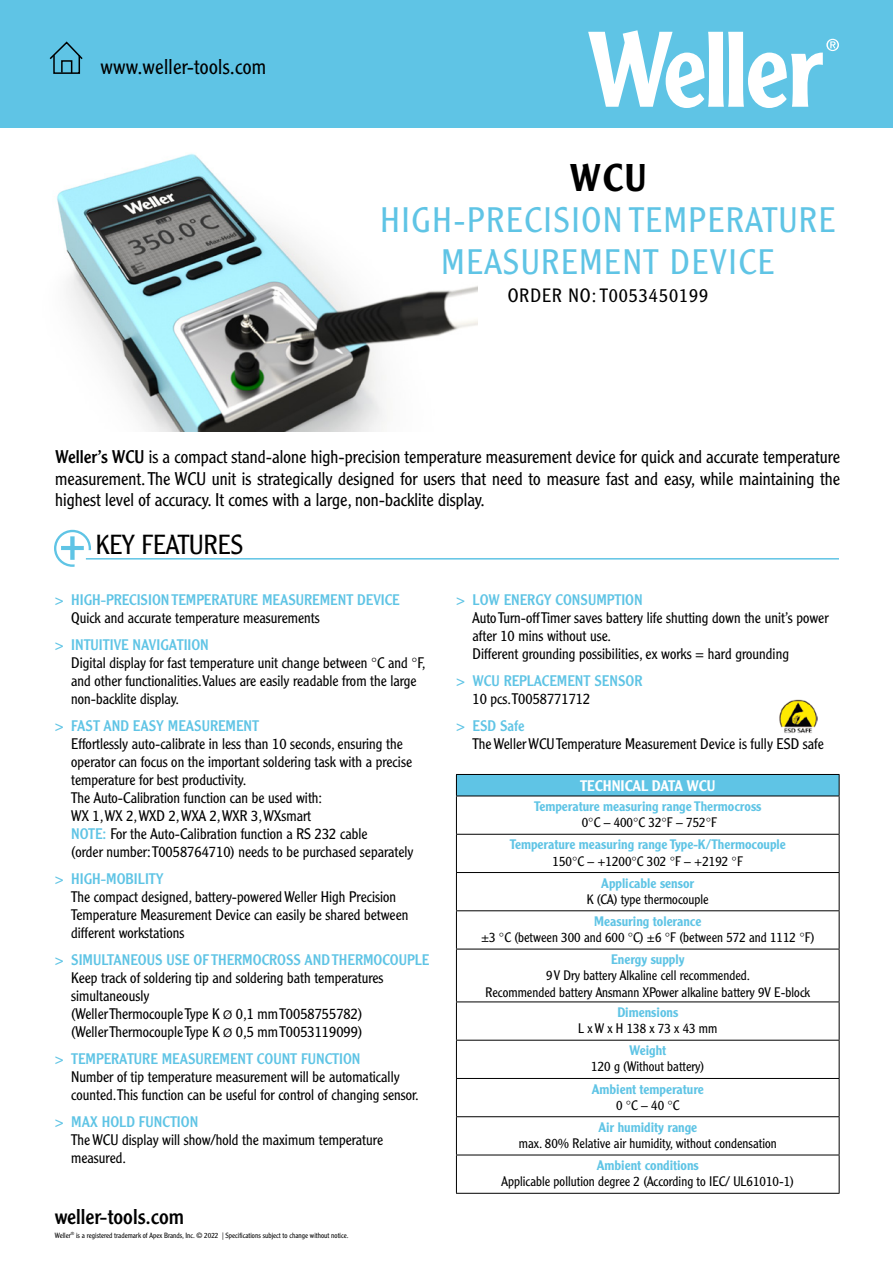
<style>
.page{position:relative;width:893px;height:1263px;background:#fff}
.page>*{position:absolute;margin:0;border:0;box-sizing:border-box;transform-origin:0 0}
.t1{font:500 37.8px "Clearface Gothic LT Std";color:#000}
.t2{font:300 34.65px/41.5px "Clearface Gothic LT Std";letter-spacing:.05em;color:#5fc4e5;text-align:center}
.t3{font:300 27px "Clearface Gothic LT Std";color:#000}
.t4{font:300 21px "Clearface Gothic LT Std";letter-spacing:.01em;color:#000}
.t5{font:21px "Clearface Gothic LT Std";color:#000}
.t6{font:300 18.9px "Clearface Gothic LT Std";letter-spacing:.05em;color:#000}
.t7{font:300 18px/21.6px "Clearface Gothic LT Std";color:#000;text-align:justify}
.t8{font:300 15px/18px "Clearface Gothic LT Std";color:#000}
.t9{font:15px "Clearface Gothic LT Std";color:#5fc4e5}
.t10{font:500 15px "Clearface Gothic LT Std";color:#fff}
.t11{font:300 13.5px/16.2px "Clearface Gothic LT Std";color:#000;text-align:center}
.t12{font:500 13.5px "Clearface Gothic LT Std";color:#5fc4e5}
.t13{font:300 7.35px "Clearface Gothic LT Std";color:#000}
.s1{font-weight:400}
.s2{font-weight:400;color:#5fc4e5}
.s3{font-family:"Helvetica Neue LT Std";font-weight:400;font-size:12px}
</style>
<div class="page">
<img style="left:57px;top:153px;width:421px;height:279px">
<div style="left:0;top:0;width:893px;height:128px;background:#5fc4e5"></div>
<svg style="left:588px;top:30px;width:251px;height:78px"></svg>
<svg style="left:49px;top:41px;width:34px;height:33px"></svg>
<svg style="left:54px;top:530px;width:37px;height:37px"></svg>
<hr style="left:86px;top:558px;width:753px;height:1px;background:#5fc4e5">
<div style="left:456px;top:774px;width:383px;height:22px;background:#5fc4e5"></div>
<hr style="left:456px;top:774px;width:383px;height:1px;background:#000">
<svg style="left:456px;top:775px;width:1px;height:21px"></svg>
<svg style="left:839px;top:775px;width:1px;height:21px"></svg>
<hr style="left:456px;top:796px;width:383px;height:1px;background:#000">
<hr style="left:456px;top:796px;width:1px;height:38px;background:#000">
<hr style="left:839px;top:796px;width:1px;height:38px;background:#000">
<hr style="left:456px;top:834px;width:383px;height:1px;background:#000">
<hr style="left:456px;top:835px;width:1px;height:37px;background:#000">
<hr style="left:839px;top:835px;width:1px;height:37px;background:#000">
<hr style="left:456px;top:872px;width:383px;height:1px;background:#000">
<hr style="left:456px;top:873px;width:1px;height:37px;background:#000">
<hr style="left:839px;top:873px;width:1px;height:37px;background:#000">
<hr style="left:456px;top:910px;width:383px;height:1px;background:#000">
<hr style="left:456px;top:911px;width:1px;height:38px;background:#000">
<hr style="left:839px;top:911px;width:1px;height:38px;background:#000">
<hr style="left:456px;top:949px;width:383px;height:1px;background:#000">
<hr style="left:456px;top:949px;width:1px;height:52px;background:#000">
<hr style="left:839px;top:949px;width:1px;height:52px;background:#000">
<hr style="left:456px;top:1001px;width:383px;height:1px;background:#000">
<hr style="left:456px;top:1002px;width:1px;height:38px;background:#000">
<hr style="left:839px;top:1002px;width:1px;height:38px;background:#000">
<hr style="left:456px;top:1040px;width:383px;height:1px;background:#000">
<hr style="left:456px;top:1040px;width:1px;height:38px;background:#000">
<hr style="left:839px;top:1040px;width:1px;height:38px;background:#000">
<hr style="left:456px;top:1078px;width:383px;height:1px;background:#000">
<hr style="left:456px;top:1079px;width:1px;height:37px;background:#000">
<hr style="left:839px;top:1079px;width:1px;height:37px;background:#000">
<hr style="left:456px;top:1116px;width:383px;height:1px;background:#000">
<hr style="left:456px;top:1117px;width:1px;height:37px;background:#000">
<hr style="left:839px;top:1117px;width:1px;height:37px;background:#000">
<hr style="left:456px;top:1154px;width:383px;height:1px;background:#000">
<hr style="left:456px;top:1155px;width:1px;height:38px;background:#000">
<hr style="left:839px;top:1155px;width:1px;height:38px;background:#000">
<hr style="left:456px;top:1193px;width:383px;height:1px;background:#000">
<img style="left:779px;top:699px;width:39px;height:34px">
<h3 class="t4" style="left:101px;top:54px;width:167px">www.weller-tools.com</h3>
<h1 class="t1" style="left:569px;top:154px;width:79px">WCU</h1>
<h2 class="t2" style="left:380px;top:199px;width:457px">HIGH-PRECISION TEMPERATURE<br>MEASUREMENT DEVICE</h2>
<p class="t6" style="left:508px;top:284px;width:202px">ORDER NO: T0053450199</p>
<p class="t7" style="left:55px;top:446px;width:786px"><span class="s1">Weller’s WCU</span> is a compact stand-alone high-precision temperature measurement device for quick and accurate temperature measurement. The WCU unit is strategically designed for users that need to measure fast and easy, while maintaining the highest level of accuracy. It comes with a large, non-backlite display.</p>
<h3 class="t3" style="left:96px;top:529px;width:149px">KEY FEATURES</h3>
<p class="t9" style="left:55px;top:590px;width:347px">&gt; HIGH-PRECISION TEMPERATURE MEASUREMENT DEVICE</p>
<p class="t8" style="left:71px;top:608px;width:250px">Quick and accurate temperature measurements</p>
<p class="t9" style="left:55px;top:635px;width:156px">&gt; INTUITIVE NAVIGATIION</p>
<p class="t8" style="left:71px;top:653px;width:356px">Digital display for fast temperature unit change between °C and °F, and other functionalities. Values are easily readable from the large non-backlite display.</p>
<p class="t9" style="left:55px;top:716px;width:206px">&gt; FAST AND EASY MEASUREMENT</p>
<p class="t8" style="left:71px;top:734px;width:344px">Effortlessly auto-calibrate in less than 10 seconds, ensuring the operator can focus on the important soldering task with a precise temperature for best productivity.<br>The Auto-Calibration function can be used with:<br>WX 1, WX 2, WXD 2, WXA 2, WXR 3, WXsmart<br><span class="s2">NOTE:</span> For the Auto-Calibration function a RS 232 cable<br>(order number: T0058764710) needs to be purchased separately</p>
<p class="t9" style="left:55px;top:869px;width:110px">&gt; HIGH-MOBILITY</p>
<p class="t8" style="left:71px;top:887px;width:339px">The compact designed, battery-powered Weller High Precision<br>Temperature Measurement Device can easily be shared between different workstations</p>
<p class="t9" style="left:55px;top:950px;width:376px">&gt; SIMULTANEOUS USE OF THERMOCROSS AND THERMOCOUPLE</p>
<p class="t8" style="left:71px;top:968px;width:314px">Keep track of soldering tip and soldering bath temperatures simultaneously<br>(Weller Thermocouple Type K <span class="s3">Ø</span> 0,1 mm T0058755782) (Weller Thermocouple Type K <span class="s3">Ø</span> 0,5 mm T0053119099)</p>
<p class="t9" style="left:55px;top:1049px;width:307px">&gt; TEMPERATURE MEASUREMENT COUNT FUNCTION</p>
<p class="t8" style="left:71px;top:1067px;width:349px">Number of tip temperature measurement will be automatically counted. This function can be useful for control of changing sensor.</p>
<p class="t9" style="left:55px;top:1112px;width:145px">&gt; MAX HOLD FUNCTION</p>
<p class="t8" style="left:71px;top:1130px;width:313px">The WCU display will show/hold the maximum temperature measured.</p>
<h3 class="t5" style="left:55px;top:1203px;width:131px">weller-tools.com</h3>
<p class="t13" style="left:55px;top:1230px;width:295px">Weller<sup>®</sup> is a registered trademark of Apex Brands, Inc. © 2022 | Specifications subject to change without notice.</p>
<p class="t9" style="left:456px;top:590px;width:188px">&gt; LOW ENERGY CONSUMPTION</p>
<p class="t8" style="left:473px;top:608px;width:357px">Auto Turn-off Timer saves battery life shutting down the unit’s power after 10 mins without use.<br>Different grounding possibilities, ex works = hard grounding</p>
<p class="t9" style="left:456px;top:671px;width:188px">&gt; WCU REPLACEMENT SENSOR</p>
<p class="t8" style="left:473px;top:689px;width:119px">10 pcs. T0058771712</p>
<p class="t9" style="left:456px;top:716px;width:70px">&gt; ESD Safe</p>
<p class="t8" style="left:473px;top:734px;width:353px">The Weller WCU Temperature Measurement Device is fully ESD safe</p>
<p class="t10" style="left:580px;top:776px;width:137px">TECHNICAL DATA WCU</p>
<p class="t12" style="left:534px;top:798px;width:229px">Temperature measuring range Thermocross</p>
<p class="t11" style="left:582px;top:814px;width:137px">0°C – 400°C 32°F – 752°F</p>
<p class="t12" style="left:510px;top:836px;width:278px">Temperature measuring range Type-K/Thermocouple</p>
<p class="t11" style="left:553px;top:853px;width:192px">150°C – +1200°C 302 °F – +2192 °F</p>
<p class="t12" style="left:601px;top:874px;width:94px">Applicable sensor</p>
<p class="t11" style="left:587px;top:891px;width:123px">K (CA) type thermocouple</p>
<p class="t12" style="left:594px;top:913px;width:109px">Measuring tolerance</p>
<p class="t11" style="left:481px;top:929px;width:335px">±3 °C (between 300 and 600 °C) ±6 °F (between 572 and 1112 °F)</p>
<p class="t12" style="left:611px;top:951px;width:75px">Energy supply</p>
<p class="t11" style="left:485px;top:967px;width:326px">9 V Dry battery Alkaline cell recommended.<br>Recommended battery Ansmann XPower alkaline battery 9V E-block</p>
<p class="t12" style="left:617px;top:1004px;width:62px">Dimensions</p>
<p class="t11" style="left:578px;top:1020px;width:141px">L x W x H 138 x 73 x 43 mm</p>
<p class="t12" style="left:629px;top:1042px;width:38px">Weight</p>
<p class="t11" style="left:591px;top:1058px;width:114px">120 g (Without battery)</p>
<p class="t12" style="left:592px;top:1080px;width:114px">Ambient temperature</p>
<p class="t11" style="left:616px;top:1097px;width:65px">0 °C – 40 °C</p>
<p class="t12" style="left:598px;top:1119px;width:100px">Air humidity range</p>
<p class="t11" style="left:519px;top:1135px;width:260px">max. 80% Relative air humidity, without condensation</p>
<p class="t12" style="left:597px;top:1157px;width:104px">Ambient conditions</p>
<p class="t11" style="left:502px;top:1173px;width:294px">Applicable pollution degree 2 (According to IEC/ UL61010-1)</p>
</div>
